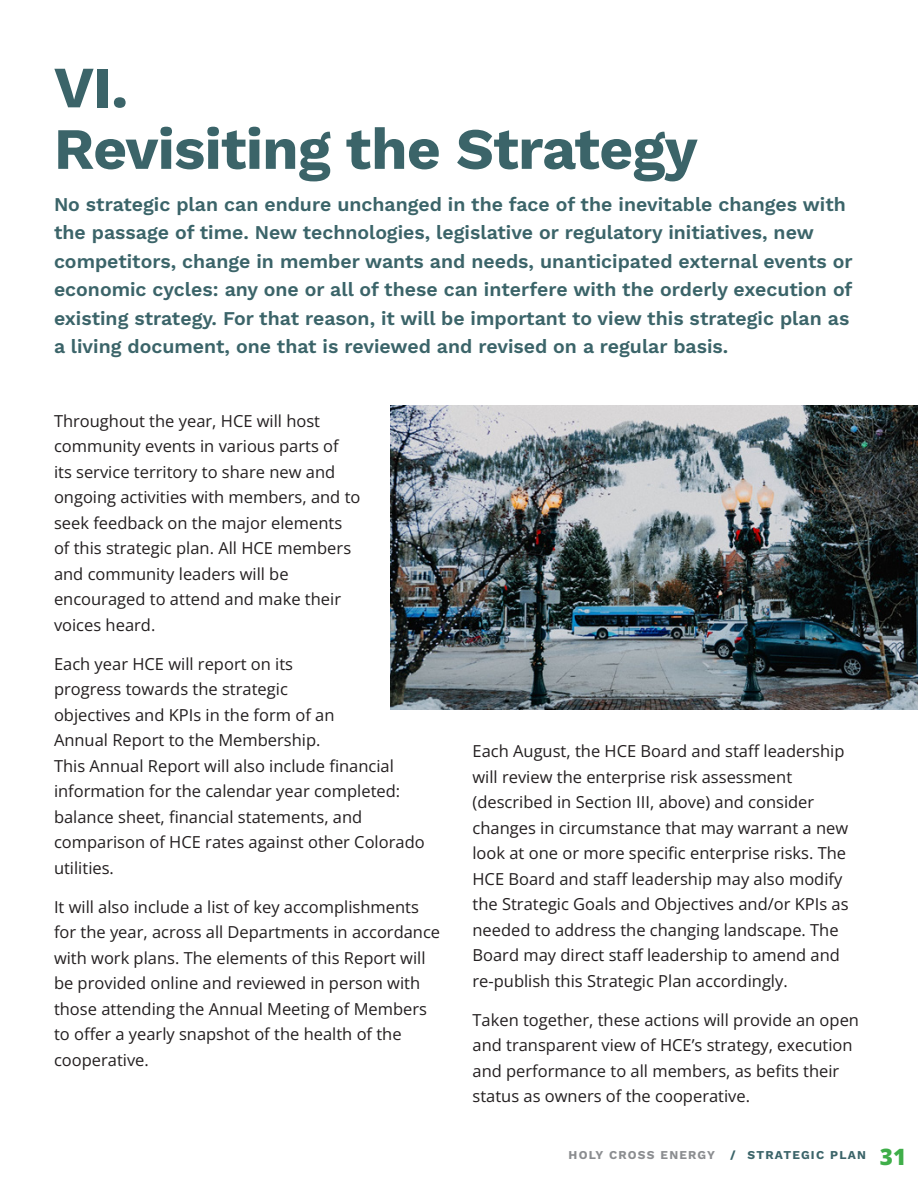
<style>
.page{position:relative;width:918px;height:1188px;background:#fff}
.page>*{position:absolute;margin:0;border:0;box-sizing:border-box;transform-origin:0 0}
.header_39{font:58.5px "Work Sans";letter-spacing:-.01em;color:#3b6469}
.body_intro_13_21{font:19.5px/28.5px "Work Sans";color:#3b6469}
.body_11{font:16.5px/25.5px "Open Sans";color:#231f20}
.t1{font:12px "Work Sans";letter-spacing:.1em;color:#3b6469}
.t2{font:12px "Work Sans";letter-spacing:.1em;color:#8b8d90}
.s1{font-family:"Open Sans";font-size:22.5px;color:#3fae49}
</style>
<div class="page">
<img style="left:390px;top:405px;width:528px;height:305px">
<p class="header_39" style="left:54px;top:43px;width:76px">VI.</p>
<p class="header_39" style="left:54px;top:105px;width:645px">Revisiting the Strategy</p>
<p class="body_intro_13_21" style="left:54px;top:189px;width:800px">No strategic plan can endure unchanged in the face of the inevitable changes with the passage of time. New technologies, legislative or regulatory initiatives, new competitors, change in member wants and needs, unanticipated external events or economic cycles: any one or all of these can interfere with the orderly execution of existing strategy. For that reason, it will be important to view this strategic plan as a living document, one that is reviewed and revised on a regular basis.</p>
<p class="body_11" style="left:54px;top:408px;width:308px">Throughout the year, HCE will host community events in various parts of its service territory to share new and ongoing activities with members, and to seek feedback on the major elements of this strategic plan. All HCE members and community leaders will be encouraged to attend and make their voices heard.</p>
<p class="body_11" style="left:54px;top:651px;width:372px">Each year HCE will report on its<br>progress towards the strategic<br>objectives and KPIs in the form of an<br>Annual Report to the Membership.<br>This Annual Report will also include financial information for the calendar year completed: balance sheet, financial statements, and comparison of HCE rates against other Colorado utilities.</p>
<p class="body_11" style="left:54px;top:894px;width:388px">It will also include a list of key accomplishments for the year, across all Departments in accordance with work plans. The elements of this Report will be provided online and reviewed in person with those attending the Annual Meeting of Members to offer a yearly snapshot of the health of the cooperative.</p>
<p class="body_11" style="left:472px;top:738px;width:378px">Each August, the HCE Board and staff leadership will review the enterprise risk assessment (described in Section III, above) and consider changes in circumstance that may warrant a new look at one or more specific enterprise risks. The HCE Board and staff leadership may also modify the Strategic Goals and Objectives and/or KPIs as needed to address the changing landscape. The Board may direct staff leadership to amend and re-publish this Strategic Plan accordingly.</p>
<p class="body_11" style="left:472px;top:1006px;width:388px">Taken together, these actions will provide an open and transparent view of HCE’s strategy, execution and performance to all members, as befits their status as owners of the cooperative.</p>
<p class="t2" style="left:569px;top:1145px;width:148px">HOLY CROSS ENERGY</p>
<p class="t1" style="left:730px;top:1145px;width:178px">/ STRATEGIC PLAN <span class="s1">31</span></p>
</div>
